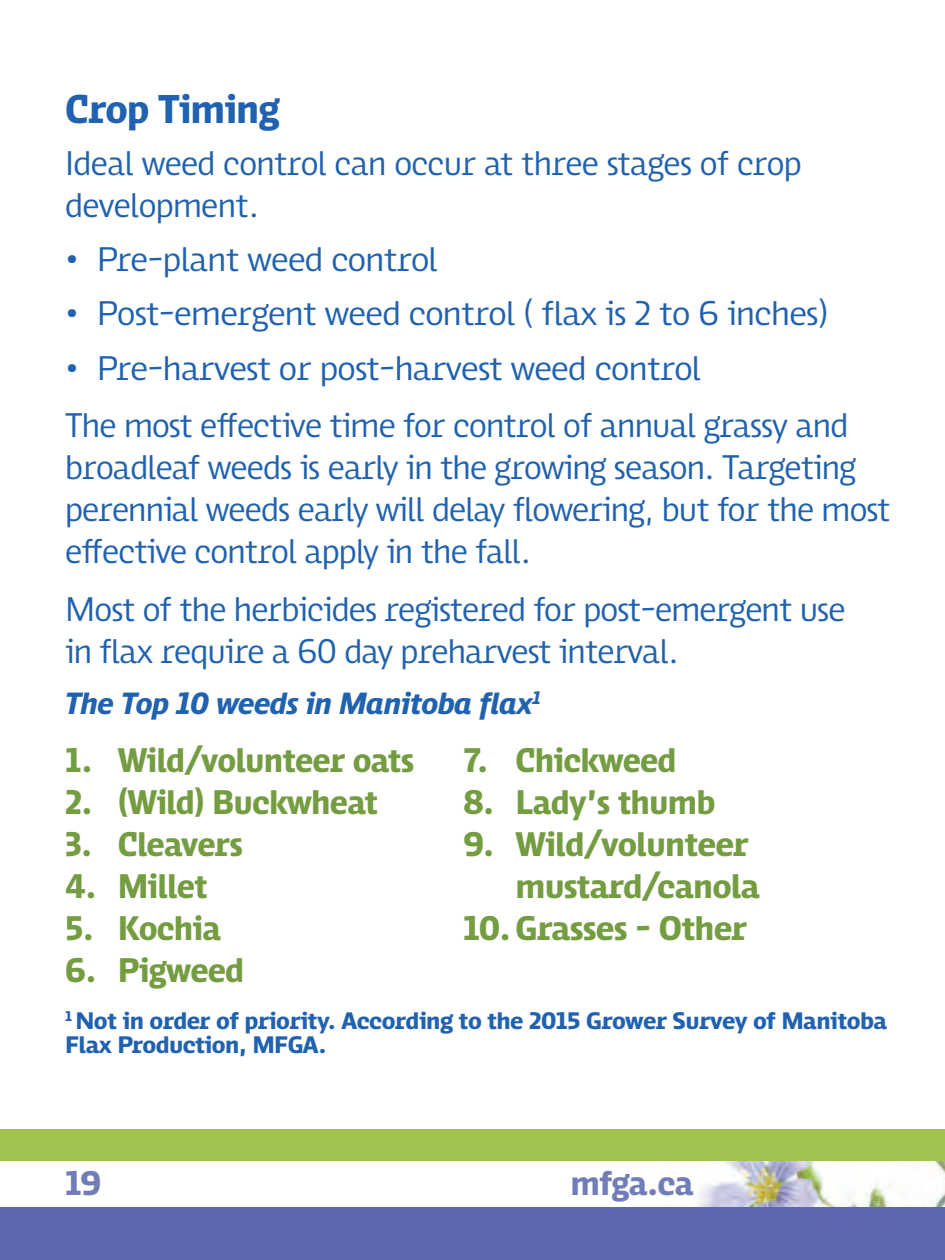
<style>
.page{position:relative;width:945px;height:1260px;background:#fff}
.page>*{position:absolute;margin:0;border:0;box-sizing:border-box;transform-origin:0 0}
.heading_1{font:700 41.3px "Swagg";letter-spacing:-.025em;color:#2062af}
.Basic_body_copy{font:35px/42px "Swagg";letter-spacing:-.025em;color:#2062af}
.t1{font:700 35px/42px "Swagg";letter-spacing:-.025em;color:#749c41}
.list_1{font:35px "Swagg";letter-spacing:-.02em;color:#2062af}
.t2{font:700 35px "Swagg";letter-spacing:-.025em;color:#727db7}
.t3{font:italic 700 31.5px "Swagg";letter-spacing:-.025em;color:#2062af}
.t4{font:700 24.5px/24.2px "Swagg";letter-spacing:-.025em;color:#2062af;scale:1.05 1}
</style>
<div class="page">
<img style="left:0;top:1160px;width:945px;height:48px">
<div style="left:0;top:1208px;width:945px;height:52px;background:#5d67af"></div>
<div style="left:0;top:1129px;width:945px;height:31px;background:#a0c250"></div>
<p class="heading_1" style="left:65px;top:86px;width:216px">Crop Timing</p>
<p class="Basic_body_copy" style="left:65px;top:142px;width:738px">Ideal weed control can occur at three stages of crop development.</p>
<p class="list_1" style="left:65px;top:240px;width:374px">• Pre-plant weed control</p>
<p class="list_1" style="left:65px;top:294px;width:765px">• Post-emergent weed control ( flax is 2 to 6 inches)</p>
<p class="list_1" style="left:65px;top:349px;width:638px">• Pre-harvest or post-harvest weed control</p>
<p class="Basic_body_copy" style="left:65px;top:404px;width:827px">The most effective time for control of annual grassy and broadleaf weeds is early in the growing season. Targeting perennial weeds early will delay flowering, but for the most effective control apply in the fall.</p>
<p class="Basic_body_copy" style="left:65px;top:588px;width:782px">Most of the herbicides registered for post-emergent use in flax require a 60 day preharvest interval.</p>
<p class="t3" style="left:65px;top:686px;width:477px">The Top 10 weeds in Manitoba flax<sup>1</sup></p>
<p class="t1" style="left:65px;top:739px;width:351px">1. Wild/volunteer oats</p>
<p class="t1" style="left:65px;top:781px;width:314px">2. (Wild) Buckwheat</p>
<p class="t1" style="left:65px;top:823px;width:179px">3. Cleavers</p>
<p class="t1" style="left:65px;top:865px;width:144px">4. Millet</p>
<p class="t1" style="left:65px;top:907px;width:158px">5. Kochia</p>
<p class="t1" style="left:65px;top:949px;width:181px">6. Pigweed</p>
<p class="t1" style="left:463px;top:739px;width:215px">7. Chickweed</p>
<p class="t1" style="left:463px;top:781px;width:254px">8. Lady’s thumb</p>
<p class="t1" style="left:515px;top:823px;width:246px;text-indent:-52px">9. Wild/volunteer mustard/canola</p>
<p class="t1" style="left:463px;top:907px;width:286px">10.Grasses - Other</p>
<p class="t4" style="left:65px;top:1009px;width:784px"><sup>1</sup> Not in order of priority. According to the 2015 Grower Survey of Manitoba<br>Flax Production, MFGA.</p>
<p class="t2" style="left:65px;top:1164px;width:38px">19</p>
<p class="t2" style="left:570px;top:1163px;width:125px">mfga.ca</p>
</div>
